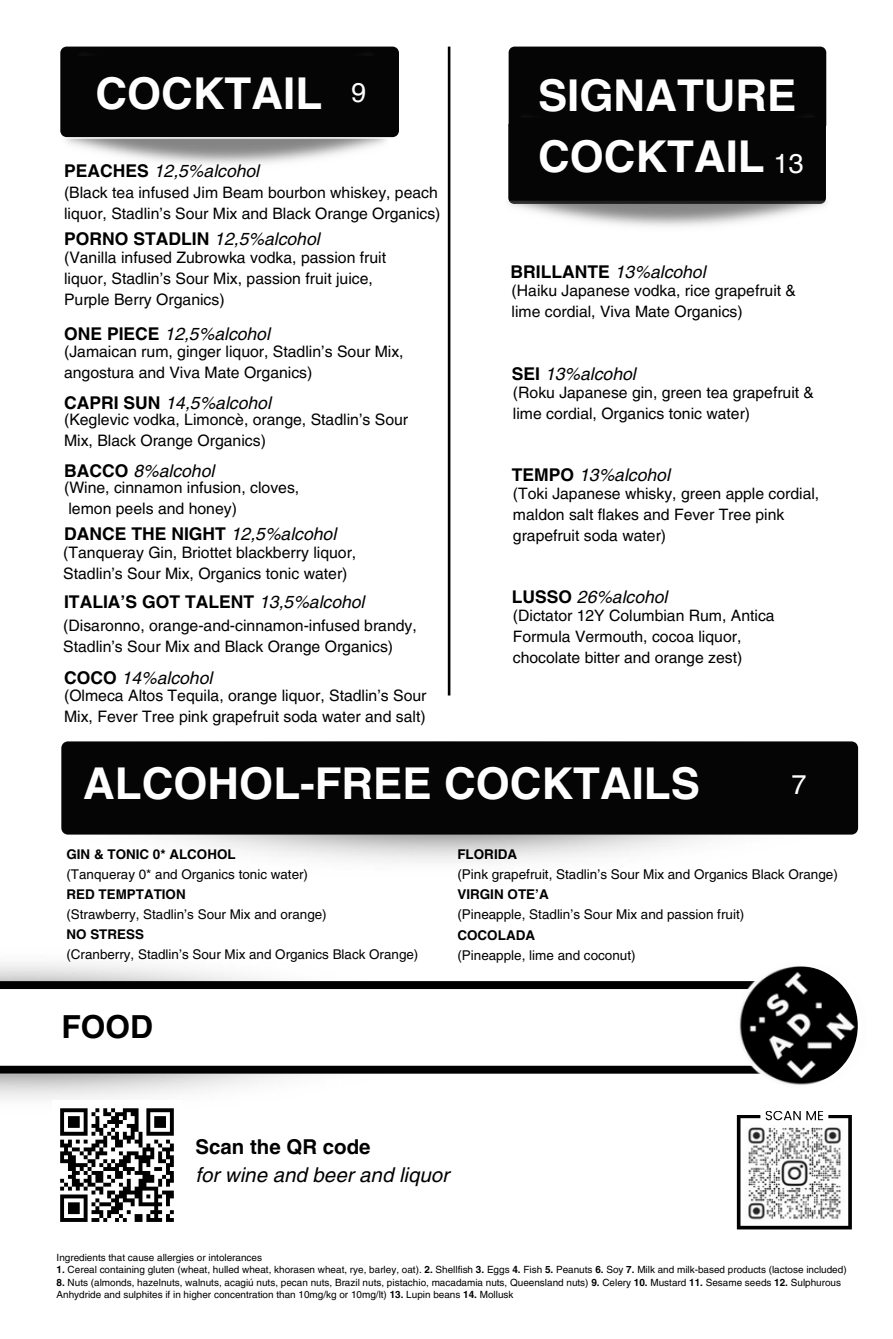
<style>
.page{position:relative;width:893px;height:1339px;background:#fff}
.page>*{position:absolute;margin:0;border:0;box-sizing:border-box;transform-origin:0 0}
.t1{font:700 43.93px/60.4px "Helvetica LT Pro";color:#fff}
.t2{font:700 31.85px "Helvetica LT Pro";color:#000}
.t3{font:27.12px "Helvetica LT Pro";color:#fff}
.t4{font:italic 20.47px "Helvetica LT Pro";color:#000}
.t5{font:700 20.47px "Helvetica LT Pro";color:#000}
.t6{font:italic 17.5px "Helvetica LT Pro";color:#000}
.t7{font:700 17.5px "Helvetica LT Pro";color:#000}
.t8{font:15.75px/21px "Helvetica LT Pro";color:#000}
.t9{font:13.47px "Helvetica LT Pro";color:#000}
.t10{font:700 13.47px "Helvetica LT Pro";color:#000}
.t11{font:9.97px/12.4px "Helvetica LT Pro";color:#000}
.s1{font-weight:700;font-style:normal}
.s2{font-weight:400;font-style:italic}
.s3{font-weight:700}
</style>
<div class="page">
<svg style="left:0;top:973px;width:708px;height:108px"></svg>
<img style="left:708px;top:966px;width:150px;height:152px">
<img style="left:65px;top:834px;width:787px;height:28px">
<div style="left:61px;top:741px;width:797px;height:93px;background:#060506"></div>
<svg style="left:60px;top:1108px;width:114px;height:114px"></svg>
<svg style="left:736px;top:1110px;width:115px;height:119px"></svg>
<img style="left:60px;top:47px;width:335px;height:118px">
<div style="left:508px;top:47px;width:318px;height:84px;background:#060506"></div>
<img style="left:507px;top:108px;width:321px;height:119px">
<hr style="left:448px;top:47px;width:2px;height:648px;background:#000">
<p class="t1" style="left:95px;top:67px;width:228px">COCKTAIL</p>
<p class="t6" style="left:64px;top:165px;width:197px"><span class="s1">PEACHES</span> 12,5%alcohol</p>
<p class="t3" style="left:351px;top:83px;width:17px">9</p>
<p class="t8" style="left:64px;top:184px;width:378px">(Black tea infused Jim Beam bourbon whiskey, peach liquor, Stadlin’s Sour Mix and Black Orange Organics)</p>
<p class="t7" style="left:64px;top:232px;width:257px">PORNO STADLIN <span class="s2">12,5%alcohol</span></p>
<p class="t8" style="left:64px;top:248px;width:323px">(Vanilla infused Zubrowka vodka, passion fruit liquor, Stadlin’s Sour Mix, passion fruit juice,<br>Purple Berry Organics)</p>
<p class="t6" style="left:64px;top:327px;width:207px"><span class="s1">ONE PIECE</span> 12,5%alcohol</p>
<p class="t8" style="left:64px;top:342px;width:341px">(Jamaican rum, ginger liquor, Stadlin’s Sour Mix, angostura and Viva Mate Organics)</p>
<p class="t6" style="left:64px;top:396px;width:208px"><span class="s1">CAPRI SUN</span> 14,5%alcohol</p>
<p class="t8" style="left:64px;top:410px;width:345px">(Keglevic vodka, Limoncè, orange, Stadlin’s Sour<br>Mix, Black Orange Organics)</p>
<p class="t8" style="left:64px;top:479px;width:237px">(Wine, cinnamon infusion, cloves,</p>
<p class="t8" style="left:68px;top:500px;width:170px">lemon peels and honey)</p>
<p class="t6" style="left:64px;top:464px;width:152px"><span class="s1">BACCO</span> 8%alcohol</p>
<p class="t7" style="left:64px;top:527px;width:274px">DANCE THE NIGHT <span class="s2">12,5%alcohol</span></p>
<p class="t8" style="left:63px;top:544px;width:294px">(Tanqueray Gin, Briottet blackberry liquor,<br>Stadlin’s Sour Mix, Organics tonic water)</p>
<p class="t7" style="left:64px;top:595px;width:302px">ITALIA’S GOT TALENT <span class="s2">13,5%alcohol</span></p>
<p class="t8" style="left:63px;top:616px;width:355px">(Disaronno, orange-and-cinnamon-infused brandy,<br>Stadlin’s Sour Mix and Black Orange Organics)</p>
<p class="t8" style="left:64px;top:686px;width:364px">(Olmeca Altos Tequila, orange liquor, Stadlin’s Sour<br>Mix, Fever Tree pink grapefruit soda water and salt)</p>
<p class="t6" style="left:64px;top:671px;width:150px"><span class="s1">COCO</span> 14%alcohol</p>
<p class="t1" style="left:538px;top:70px;width:260px">SIGNATURE<br>COCKTAIL</p>
<p class="t3" style="left:773px;top:153px;width:32px">13</p>
<p class="t6" style="left:510px;top:266px;width:197px"><span class="s1">BRILLANTE</span> 13%alcohol</p>
<p class="t8" style="left:511px;top:282px;width:286px">(Haiku Japanese vodka, rice grapefruit &amp; lime cordial, Viva Mate Organics)</p>
<p class="t6" style="left:512px;top:367px;width:125px"><span class="s1">SEI</span> 13%alcohol</p>
<p class="t8" style="left:513px;top:383px;width:303px">(Roku Japanese gin, green tea grapefruit &amp; lime cordial, Organics tonic water)</p>
<p class="t6" style="left:512px;top:468px;width:159px"><span class="s1">TEMPO</span> 13%alcohol</p>
<p class="t8" style="left:513px;top:484px;width:308px">(Toki Japanese whisky, green apple cordial, maldon salt flakes and Fever Tree pink grapefruit soda water)</p>
<p class="t6" style="left:512px;top:591px;width:157px"><span class="s1">LUSSO</span> 26%alcohol</p>
<p class="t8" style="left:513px;top:607px;width:263px">(Dictator 12Y Columbian Rum, Antica<br>Formula Vermouth, cocoa liquor, chocolate bitter and orange zest)</p>
<p class="t1" style="left:83px;top:758px;width:618px">ALCOHOL-FREE COCKTAILS</p>
<p class="t3" style="left:791px;top:774px;width:17px">7</p>
<p class="t10" style="left:66px;top:849px;width:171px">GIN &amp; TONIC 0* ALCOHOL</p>
<p class="t9" style="left:66px;top:869px;width:243px">(Tanqueray 0* and Organics tonic water)</p>
<p class="t10" style="left:66px;top:889px;width:121px">RED TEMPTATION</p>
<p class="t9" style="left:66px;top:909px;width:262px">(Strawberry, Stadlin’s Sour Mix and orange)</p>
<p class="t10" style="left:66px;top:929px;width:79px">NO STRESS</p>
<p class="t9" style="left:66px;top:949px;width:353px">(Cranberry, Stadlin’s Sour Mix and Organics Black Orange)</p>
<p class="t2" style="left:61px;top:1014px;width:93px">FOOD</p>
<p class="t10" style="left:457px;top:849px;width:61px">FLORIDA</p>
<p class="t9" style="left:457px;top:869px;width:382px">(Pink grapefruit, Stadlin’s Sour Mix and Organics Black Orange)</p>
<p class="t10" style="left:457px;top:889px;width:93px">VIRGIN OTE’A</p>
<p class="t9" style="left:457px;top:910px;width:288px">(Pineapple, Stadlin’s Sour Mix and passion fruit)</p>
<p class="t10" style="left:457px;top:930px;width:79px">COCOLADA</p>
<p class="t9" style="left:457px;top:950px;width:180px">(Pineapple, lime and coconut)</p>
<p class="t5" style="left:195px;top:1139px;width:177px">Scan the QR code</p>
<p class="t4" style="left:195px;top:1167px;width:255px">for wine and beer and liquor</p>
<p class="t11" style="left:57px;top:1252px;width:207px">Ingredients that cause allergies or intolerances</p>
<p class="t11" style="left:57px;top:1264px;width:791px"><span class="s3">1.</span> Cereal containing gluten (wheat, hulled wheat, khorasen wheat, rye, barley, oat). <span class="s3">2.</span> Shellfish <span class="s3">3.</span> Eggs <span class="s3">4.</span> Fish <span class="s3">5.</span> Peanuts <span class="s3">6.</span> Soy <span class="s3">7.</span> Milk and milk-based products (lactose included)</p>
<p class="t11" style="left:57px;top:1277px;width:786px"><span class="s3">8.</span> Nuts (almonds, hazelnuts, walnuts, acagiú nuts, pecan nuts, Brazil nuts, pistachio, macadamia nuts, Queensland nuts) <span class="s3">9.</span> Celery <span class="s3">10.</span> Mustard <span class="s3">11.</span> Sesame seeds <span class="s3">12.</span> Sulphurous<br>Anhydride and sulphites if in higher concentration than 10mg/kg or 10mg/lt) <span class="s3">13.</span> Lupin beans <span class="s3">14.</span> Mollusk</p>
</div>
